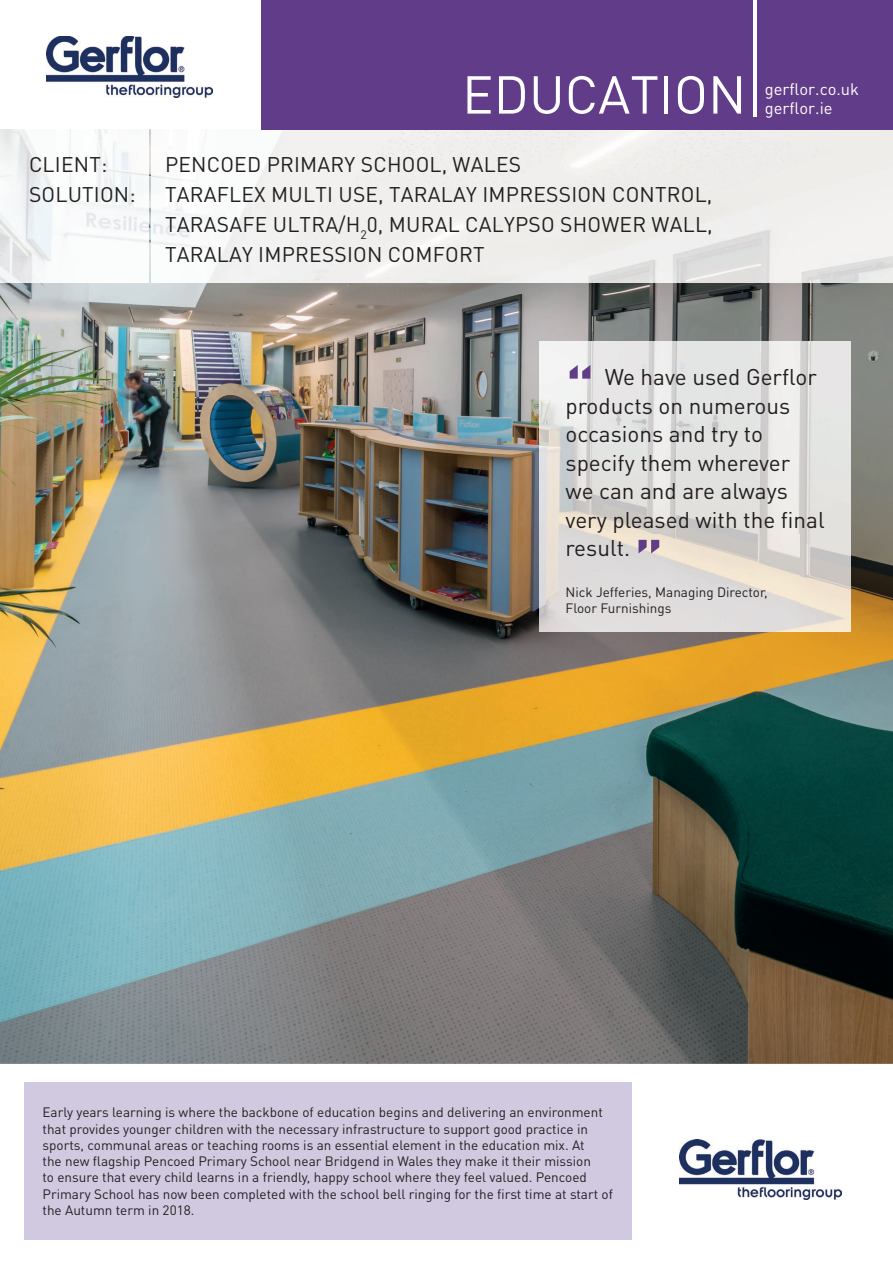
<style>
.page{position:relative;width:893px;height:1263px;background:#fff}
.page>*{position:absolute;margin:0;border:0;box-sizing:border-box;transform-origin:0 0}
.t1{font:700 60px "DIN Pro";color:#613c88}
.t2{font:52.5px "DIN Pro";color:#fff}
.t3{font:22.5px/28.5px "DIN Pro";color:#231f20}
.t4{font:21px/30px "DIN Pro";letter-spacing:.01em;color:#231f20;text-align:justify}
.t5{font:16.5px/19.8px "DIN Pro";color:#fff}
.t6{font:13.5px/16.2px "DIN Pro";color:#231f20}
</style>
<div class="page">
<img style="left:0;top:130px;width:893px;height:934px">
<img style="left:46px;top:36px;width:166px;height:61px">
<img style="left:0;top:130px;width:149px;height:153px">
<img style="left:152px;top:130px;width:741px;height:153px">
<img style="left:540px;top:341px;width:310px;height:290px">
<img style="left:679px;top:1139px;width:163px;height:60px">
<div style="left:24px;top:1082px;width:608px;height:157px;background:#d1c9e0"></div>
<div style="left:261px;top:0;width:632px;height:130px;background:#613c88"></div>
<hr style="left:753px;top:0;width:3px;height:117px;background:#fff">
<h2 class="t2" style="left:462px;top:59px;width:286px">EDUCATION</h2>
<p class="t5" style="left:765px;top:78px;width:96px">gerflor.co.uk gerflor.ie</p>
<h3 class="t4" style="left:29px;top:148px;width:80px">CLIENT:</h3>
<h3 class="t4" style="left:165px;top:148px;width:358px">PENCOED PRIMARY SCHOOL, WALES</h3>
<h3 class="t4" style="left:29px;top:178px;width:108px">SOLUTION:</h3>
<h3 class="t4" style="left:165px;top:178px;width:549px">TARAFLEX MULTI USE, TARALAY IMPRESSION CONTROL, TARASAFE ULTRA/H<sub>2</sub>0, MURAL CALYPSO SHOWER WALL, TARALAY IMPRESSION COMFORT</h3>
<h1 class="t1" style="left:566px;top:351px;width:30px">“</h1>
<h3 class="t3" style="left:566px;top:362px;width:261px;text-indent:39px">We have used Gerflor products on numerous occasions and try to specify them wherever<br>we can and are always very pleased with the final result.</h3>
<h1 class="t1" style="left:634px;top:520px;width:30px">”</h1>
<p class="t6" style="left:566px;top:583px;width:204px">Nick Jefferies, Managing Director,</p>
<p class="t6" style="left:566px;top:600px;width:107px">Floor Furnishings</p>
<p class="t6" style="left:43px;top:1104px;width:572px">Early years learning is where the backbone of education begins and delivering an environment that provides younger children with the necessary infrastructure to support good practice in sports, communal areas or teaching rooms is an essential element in the education mix. At<br>the new flagship Pencoed Primary School near Bridgend in Wales they make it their mission<br>to ensure that every child learns in a friendly, happy school where they feel valued. Pencoed Primary School has now been completed with the school bell ringing for the first time at start of the Autumn term in 2018.</p>
</div>
